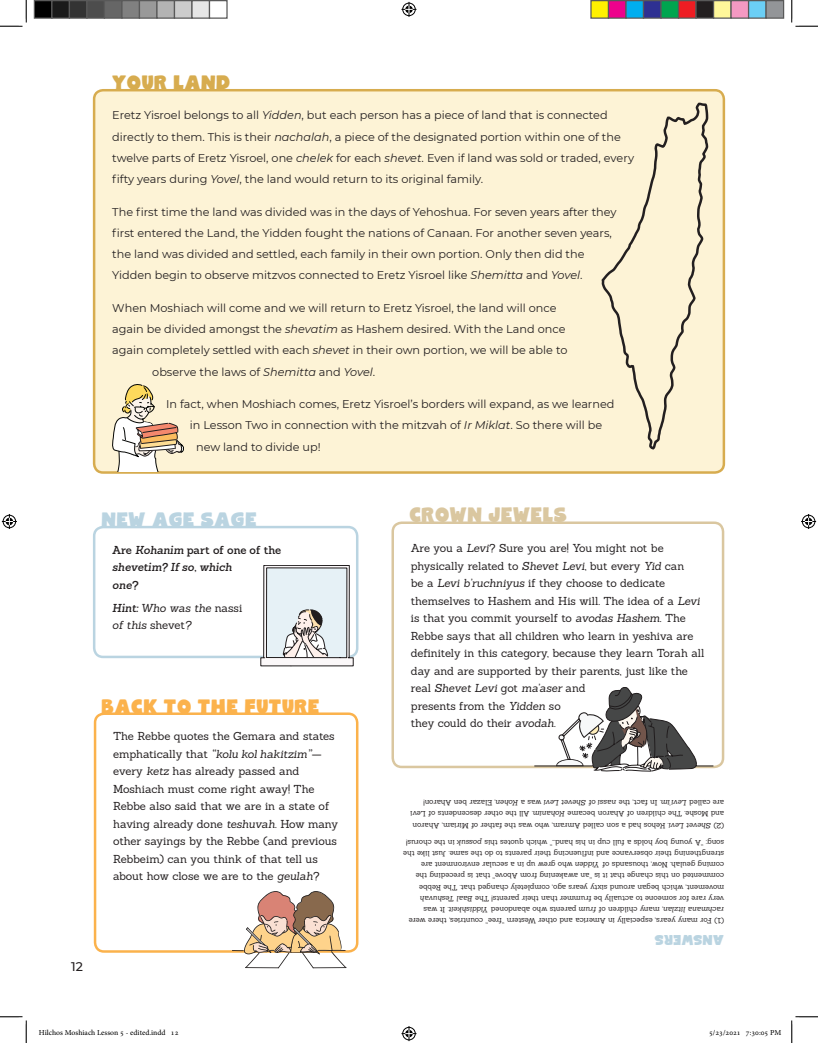
<style>
.page{position:relative;width:818px;height:1043px;background:#fff}
.page>*{position:absolute;margin:0;border:0;box-sizing:border-box;transform-origin:0 0}
.t1{font:800 23.75px "Strawberry Dreams Block";color:#fbb24c}
.t2{font:800 23.75px "Strawberry Dreams Block";color:#dac7a0}
.t3{font:800 23.75px "Strawberry Dreams Block";color:#bad4e1}
.t4{font:800 23.75px "Strawberry Dreams Block";color:#d7ac4f}
.t5{font:800 16.25px "Strawberry Dreams Block";color:#bad4e1}
.t6{font:500 12.5px "Montserrat";color:#231f20}
.t7{font:11.25px/21.2px "Montserrat";color:#231f20}
.t8{font:11.25px/17.5px "Sanchez";letter-spacing:-.01em;color:#231f20}
.t9{font:italic 600 11.25px/17.5px "Sanchez";color:#231f20}
.t10{font:italic 11.25px/17.5px "Sanchez";letter-spacing:-.01em;color:#231f20}
.t11{font:7.5px/11.2px "Sanchez";letter-spacing:-.005em;color:#231f20}
.t12{font:7.5px "Adobe Hebrew";color:#000}
.s1{font-style:italic}
.s2{font-style:normal}
.s3{font-weight:600}
.s4{font-weight:700}
.s5{font-weight:600;font-style:italic}
</style>
<div class="page">
<div style="left:93px;top:526px;width:265px;height:132px;border:2px solid #bad4e1;border-radius:9px"></div>
<svg style="left:260px;top:565px;width:93px;height:101px"></svg>
<div style="left:391px;top:521px;width:333px;height:247px;border:2px solid #dac7a0;border-radius:9px"></div>
<svg style="left:534px;top:687px;width:179px;height:84px"></svg>
<div style="left:94px;top:712px;width:264px;height:240px;border:2px solid #fbb24c;border-radius:9px"></div>
<svg style="left:232px;top:891px;width:114px;height:77px"></svg>
<div style="left:94px;top:90px;width:629px;height:382px;background:#fdf3d6;border-radius:9px"></div>
<div style="left:93px;top:89px;width:632px;height:385px;border:2px solid #d7ac4f;border-radius:9px"></div>
<svg style="left:112px;top:384px;width:72px;height:87px"></svg>
<svg style="left:601px;top:102px;width:108px;height:348px"></svg>
<svg style="left:0;top:0;width:27px;height:27px"></svg>
<svg style="left:0;top:1016px;width:27px;height:26px"></svg>
<svg style="left:791px;top:0;width:27px;height:27px"></svg>
<svg style="left:791px;top:1016px;width:27px;height:26px"></svg>
<svg style="left:401px;top:2px;width:15px;height:15px"></svg>
<svg style="left:401px;top:1026px;width:15px;height:15px"></svg>
<svg style="left:2px;top:514px;width:15px;height:15px"></svg>
<svg style="left:801px;top:514px;width:15px;height:15px"></svg>
<div style="left:34px;top:1px;width:18px;height:17px;background:#000"></div>
<div style="left:34px;top:0;width:18px;height:19px;border:1px solid #595959"></div>
<div style="left:52px;top:1px;width:17px;height:17px;background:#1a1a1a"></div>
<div style="left:51px;top:0;width:19px;height:19px;border:1px solid #595959"></div>
<div style="left:69px;top:1px;width:18px;height:17px;background:#333"></div>
<div style="left:69px;top:0;width:19px;height:19px;border:1px solid #595959"></div>
<div style="left:87px;top:1px;width:17px;height:17px;background:#4d4d4d"></div>
<div style="left:86px;top:0;width:19px;height:19px;border:1px solid #595959"></div>
<div style="left:104px;top:1px;width:18px;height:17px;background:#666"></div>
<div style="left:104px;top:0;width:18px;height:19px;border:1px solid #595959"></div>
<div style="left:122px;top:1px;width:17px;height:17px;background:#808080"></div>
<div style="left:121px;top:0;width:19px;height:19px;border:1px solid #595959"></div>
<div style="left:139px;top:1px;width:18px;height:17px;background:#999"></div>
<div style="left:139px;top:0;width:19px;height:19px;border:1px solid #595959"></div>
<div style="left:157px;top:1px;width:17px;height:17px;background:#b3b3b3"></div>
<div style="left:156px;top:0;width:19px;height:19px;border:1px solid #595959"></div>
<div style="left:174px;top:1px;width:18px;height:17px;background:#ccc"></div>
<div style="left:174px;top:0;width:18px;height:19px;border:1px solid #595959"></div>
<div style="left:192px;top:1px;width:17px;height:17px;background:#e6e6e6"></div>
<div style="left:191px;top:0;width:19px;height:19px;border:1px solid #595959"></div>
<div style="left:209px;top:0;width:19px;height:19px;border:1px solid #595959"></div>
<div style="left:591px;top:1px;width:17px;height:17px;background:#fff101"></div>
<div style="left:590px;top:0;width:19px;height:19px;border:1px solid #595959"></div>
<div style="left:608px;top:1px;width:18px;height:17px;background:#ed028c"></div>
<div style="left:608px;top:0;width:18px;height:19px;border:1px solid #595959"></div>
<div style="left:626px;top:1px;width:17px;height:17px;background:#00aeef"></div>
<div style="left:625px;top:0;width:19px;height:19px;border:1px solid #595959"></div>
<div style="left:643px;top:1px;width:18px;height:17px;background:#2e3092"></div>
<div style="left:642px;top:0;width:19px;height:19px;border:1px solid #595959"></div>
<div style="left:661px;top:1px;width:17px;height:17px;background:#00a54f"></div>
<div style="left:660px;top:0;width:19px;height:19px;border:1px solid #595959"></div>
<div style="left:678px;top:1px;width:18px;height:17px;background:#ee1d23"></div>
<div style="left:678px;top:0;width:18px;height:19px;border:1px solid #595959"></div>
<div style="left:696px;top:1px;width:17px;height:17px;background:#231f20"></div>
<div style="left:695px;top:0;width:19px;height:19px;border:1px solid #595959"></div>
<div style="left:713px;top:1px;width:18px;height:17px;background:#fff79a"></div>
<div style="left:712px;top:0;width:19px;height:19px;border:1px solid #595959"></div>
<div style="left:731px;top:1px;width:17px;height:17px;background:#f499c2"></div>
<div style="left:730px;top:0;width:19px;height:19px;border:1px solid #595959"></div>
<div style="left:748px;top:1px;width:18px;height:17px;background:#6bcff6"></div>
<div style="left:748px;top:0;width:18px;height:19px;border:1px solid #595959"></div>
<div style="left:766px;top:1px;width:17px;height:17px;background:#939598"></div>
<div style="left:765px;top:0;width:19px;height:19px;border:1px solid #595959"></div>
<h1 class="t4" style="left:112px;top:75px;width:120px">YOUR LAND</h1>
<p class="t7" style="left:112px;top:104px;width:523px">Eretz Yisroel belongs to all <span class="s1">Yidden</span>, but each person has a piece of land that is connected directly to them. This is their <span class="s1">nachalah</span>, a piece of the designated portion within one of the twelve parts of Eretz Yisroel, one <span class="s1">chelek</span> for each <span class="s1">shevet</span>. Even if land was sold or traded, every fifty years during <span class="s1">Yovel</span>, the land would return to its original family.</p>
<p class="t7" style="left:112px;top:200px;width:506px">The first time the land was divided was in the days of Yehoshua. For seven years after they first entered the Land, the Yidden fought the nations of Canaan. For another seven years, the land was divided and settled, each family in their own portion. Only then did the Yidden begin to observe mitzvos connected to Eretz Yisroel like <span class="s1">Shemitta</span> and <span class="s1">Yovel</span>.</p>
<p class="t7" style="left:112px;top:297px;width:445px">When Moshiach will come and we will return to Eretz Yisroel, the land will once</p>
<p class="t7" style="left:112px;top:318px;width:454px">again be divided amongst the <span class="s1">shevatim</span> as Hashem desired. With the Land once</p>
<p class="t7" style="left:112px;top:339px;width:456px">again completely settled with each <span class="s1">shevet</span> in their own portion, we will be able to</p>
<p class="t7" style="left:152px;top:360px;width:224px">observe the laws of <span class="s1">Shemitta</span> and <span class="s1">Yovel</span>.</p>
<p class="t7" style="left:166px;top:393px;width:450px">In fact, when Moshiach comes, Eretz Yisroel’s borders will expand, as we learned</p>
<p class="t7" style="left:190px;top:414px;width:414px">in Lesson Two in connection with the mitzvah of <span class="s1">Ir Miklat</span>. So there will be</p>
<p class="t7" style="left:196px;top:435px;width:126px">new land to divide up!</p>
<h1 class="t3" style="left:101px;top:511px;width:157px">NEW AGE SAGE</h1>
<h1 class="t2" style="left:409px;top:507px;width:159px">CROWN JEWELS</h1>
<p class="t8" style="left:411px;top:539px;width:295px">Are you a <span class="s1">Levi</span>? Sure you are! You might not be physically related to <span class="s1">Shevet Levi</span>, but every <span class="s1">Yid</span> can<br>be a <span class="s1">Levi b’ruchniyus</span> if they choose to dedicate themselves to Hashem and His will. The idea of a <span class="s1">Levi </span>is that you commit yourself to <span class="s1">avodas Hashem.</span> The Rebbe says that all children who learn in yeshiva are definitely in this category, because they learn Torah all day and are supported by their parents, just like the real <span class="s1">Shevet Levi</span> got <span class="s1">ma’aser</span> and<br>presents from the <span class="s1">Yidden</span> so<br>they could do their <span class="s1">avodah</span>.</p>
<p class="t9" style="left:112px;top:541px;width:170px"><span class="s2">Are</span> Kohanim <span class="s2">part of one of the </span>shevetim? If so, which<br>one<span class="s2">?</span></p>
<p class="t10" style="left:112px;top:599px;width:131px"><span class="s3">Hint</span><span class="s4">:</span> Who was the <span class="s2">nassi </span>of this <span class="s2">shevet</span>?</p>
<h1 class="t1" style="left:101px;top:699px;width:220px">BACK TO THE FUTURE</h1>
<p class="t8" style="left:113px;top:727px;width:226px">The Rebbe quotes the Gemara and states emphatically that <span class="s5">“</span><span class="s1">kolu kol hakitzim</span><span class="s5">”</span>— every <span class="s1">ketz</span> has already passed and Moshiach must come right away! The Rebbe also said that we are in a state of having already done <span class="s1">teshuvah</span>. How many other sayings by the Rebbe (and previous Rebbeim) can you think of that tell us about how close we are to the <span class="s1">geulah</span>?</p>
<p class="t11" style="left:724px;top:831px;width:315px;rotate:-180deg">(2) <span class="s1">Shevet Levi.</span> Kehos had a son called Amram, who was the father of Miriam, Aharon and Moshe. The children of Aharon became <span class="s1">Kohanim</span>. All the other descendents of Levi are called <span class="s1">Levi’im</span>. In fact, the <span class="s1">nassi</span> of <span class="s1">Shevet Levi</span> was a <span class="s1">Kohen</span>, Elazar ben Aharon!</p>
<p class="t11" style="left:724px;top:926px;width:322px;rotate:-180deg">(1) For many years, especially in America and other Western “free” countries, there were <span class="s1">rachmana litzlan,</span> many children of <span class="s1">frum</span> parents who abandoned <span class="s1">Yiddishkeit</span>. It was<br>very rare for someone to actually be frummer than their parents! The <span class="s1">Baal Teshuvah </span>movement, which began around sixty years ago, completely changed that. The Rebbe commented on this change that it is “an awakening from Above” that is preceding the coming geulah. Now, thousands of <span class="s1">Yidden</span> who grew up in a secular environment are strengthening their observance and influencing their parents to do the same. Just like the song: “A young boy holds a full cup in his hand…” which quotes this <span class="s1">possuk</span> in the chorus!</p>
<p class="t6" style="left:71px;top:958px;width:13px">12</p>
<h2 class="t5" style="left:724px;top:945px;width:71px;rotate:-180deg">ANSWERS</h2>
<p class="t12" style="left:39px;top:1028px;width:141px">Hilchos Moshiach Lesson 5 - edited.indd 12</p>
<p class="t12" style="left:709px;top:1028px;width:74px">5/23/2021 7:30:05 PM</p>
</div>
